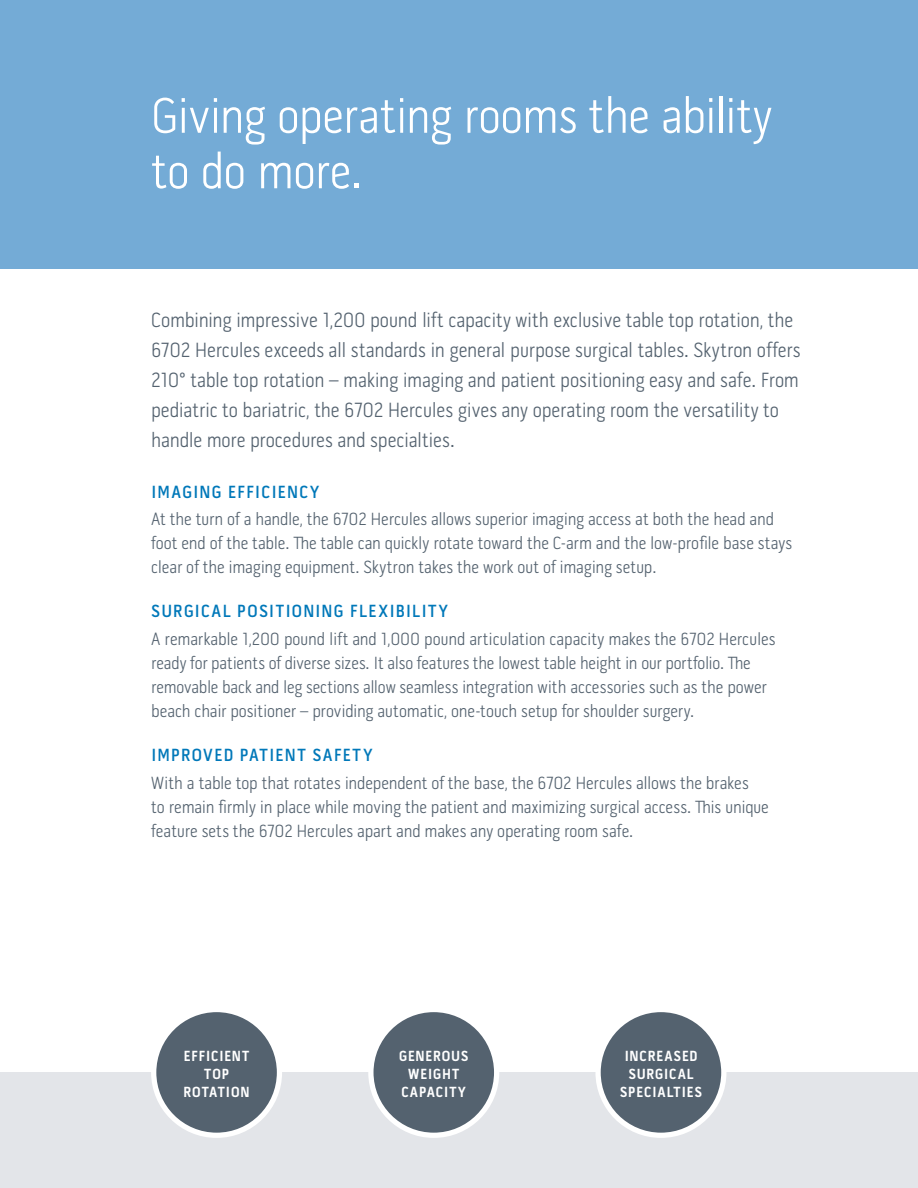
<style>
.page{position:relative;width:918px;height:1188px;background:#fff}
.page>*{position:absolute;margin:0;border:0;box-sizing:border-box;transform-origin:0 0}
.t1{font:300 51px/55.5px "Pill Gothic 300 mg";letter-spacing:-.015em;color:#fff}
.t2{font:300 21px/30px "Pill Gothic 300 mg";letter-spacing:-.005em;color:#54626f}
.t3{font:300 18px/24px "Pill Gothic 300 mg";letter-spacing:-.005em;color:#54626f}
.t4{font:600 18px "Pill Gothic 300 mg";letter-spacing:.07em;color:#0078b9}
.t5{font:700 15px/18px "Pill Gothic 300 mg";letter-spacing:.05em;color:#fff;text-align:center}
</style>
<div class="page">
<div style="left:0;top:1072px;width:918px;height:116px;background:#e3e5e9"></div>
<div style="left:371px;top:1010px;width:126px;height:125px;background:#54626f;border-radius:50%"></div>
<div style="left:368px;top:1007px;width:131px;height:131px;border:5px solid #fff;border-radius:50%"></div>
<div style="left:154px;top:1010px;width:125px;height:125px;background:#54626f;border-radius:50%"></div>
<div style="left:151px;top:1007px;width:131px;height:131px;border:5px solid #fff;border-radius:50%"></div>
<div style="left:0;top:0;width:918px;height:269px;background:#74abd6"></div>
<div style="left:598px;top:1010px;width:126px;height:125px;background:#54626f;border-radius:50%"></div>
<div style="left:595px;top:1007px;width:131px;height:131px;border:5px solid #fff;border-radius:50%"></div>
<h1 class="t1" style="left:151px;top:92px;width:623px">Giving operating rooms the ability to do more.</h1>
<p class="t2" style="left:151px;top:306px;width:651px">Combining impressive 1,200 pound lift capacity with exclusive table top rotation, the 6702 Hercules exceeds all standards in general purpose surgical tables. Skytron offers 210° table top rotation – making imaging and patient positioning easy and safe. From pediatric to bariatric, the 6702 Hercules gives any operating room the versatility to handle more procedures and specialties.</p>
<p class="t4" style="left:151px;top:485px;width:170px">IMAGING EFFICIENCY</p>
<p class="t3" style="left:151px;top:508px;width:642px">At the turn of a handle, the 6702 Hercules allows superior imaging access at both the head and foot end of the table. The table can quickly rotate toward the C-arm and the low-profile base stays clear of the imaging equipment. Skytron takes the work out of imaging setup.</p>
<p class="t4" style="left:151px;top:605px;width:299px">SURGICAL POSITIONING FLEXIBILITY</p>
<p class="t3" style="left:151px;top:628px;width:626px">A remarkable 1,200 pound lift and 1,000 pound articulation capacity makes the 6702 Hercules ready for patients of diverse sizes. It also features the lowest table height in our portfolio. The removable back and leg sections allow seamless integration with accessories such as the power beach chair positioner – providing automatic, one-touch setup for shoulder surgery.</p>
<p class="t4" style="left:151px;top:749px;width:223px">IMPROVED PATIENT SAFETY</p>
<p class="t3" style="left:151px;top:772px;width:619px">With a table top that rotates independent of the base, the 6702 Hercules allows the brakes<br>to remain firmly in place while moving the patient and maximizing surgical access. This unique feature sets the 6702 Hercules apart and makes any operating room safe.</p>
<p class="t5" style="left:184px;top:1048px;width:67px">EFFICIENT<br>TOP<br>ROTATION</p>
<p class="t5" style="left:399px;top:1048px;width:71px">GENEROUS<br>WEIGHT<br>CAPACITY</p>
<p class="t5" style="left:620px;top:1048px;width:84px">INCREASED<br>SURGICAL<br>SPECIALTIES</p>
</div>
